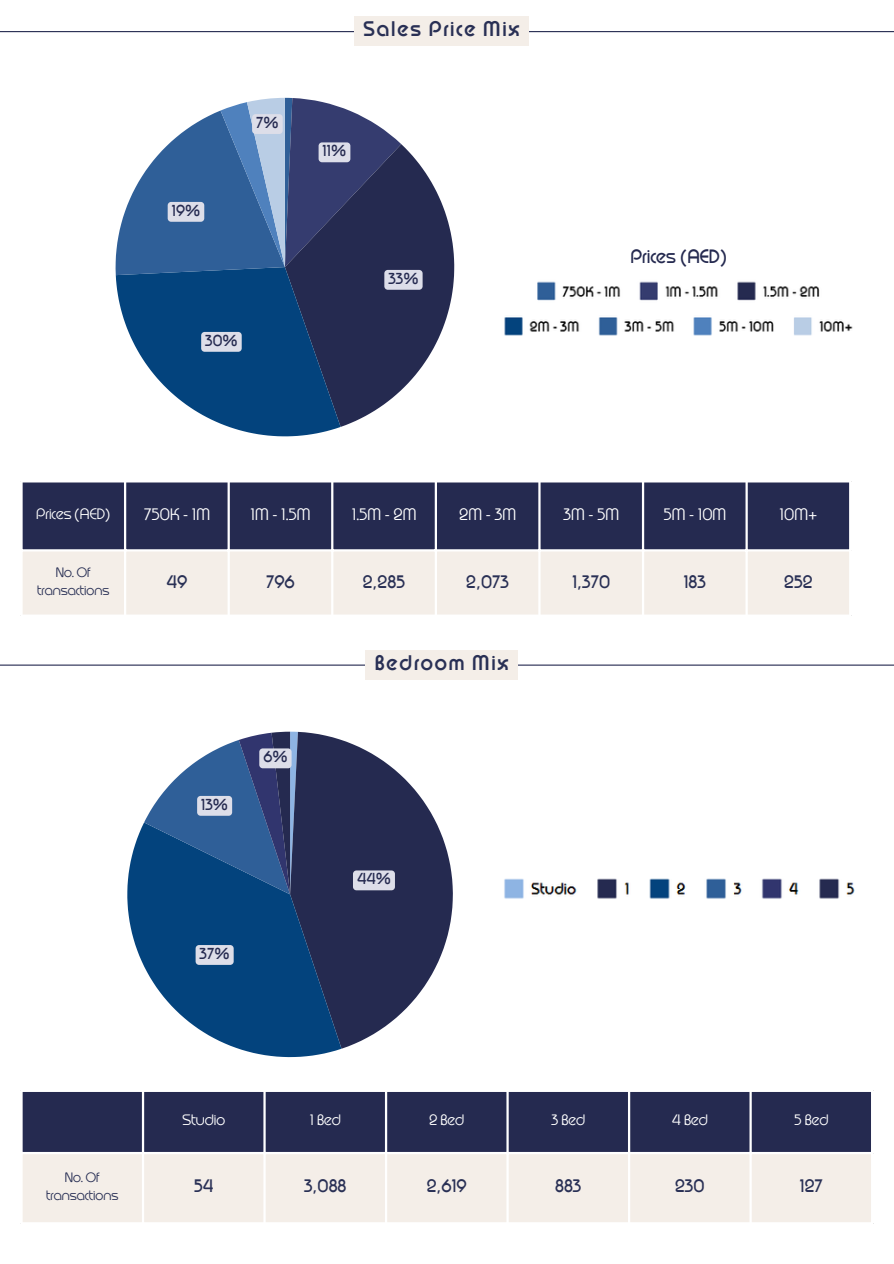
<style>
.page{position:relative;width:894px;height:1264px;background:#fff}
.page>*{position:absolute;margin:0;border:0;box-sizing:border-box;transform-origin:0 0}
.t1{font:700 21px "Arthaus";letter-spacing:.085em;color:#293055}
.t2{font:500 19.2px "Arthaus";color:#252a50}
.t3{font:500 18px "Arthaus";color:#293055}
.t4{font:16.5px "Arthaus";color:#fff}
.t5{font:500 15.75px "Arthaus";color:#252a50}
.t6{font:15px "Arthaus";color:#fff}
.t7{font:13.5px/18px "Arthaus";color:#293055;text-align:center}
</style>
<div class="page">
<svg style="left:401px;top:144px;width:53px;height:247px;fill:#252a50"></svg>
<svg style="left:115px;top:98px;width:286px;height:338px"></svg>
<hr style="left:0;top:31px;width:893px;height:1px;background:#252a50">
<div style="left:23px;top:482px;width:825px;height:67px;background:#252a50"></div>
<div style="left:23px;top:551px;width:825px;height:63px;background:#f4eee8"></div>
<hr style="left:124px;top:482px;width:2px;height:132px;background:#fff">
<hr style="left:227px;top:482px;width:3px;height:132px;background:#fff">
<hr style="left:331px;top:482px;width:2px;height:132px;background:#fff">
<hr style="left:434px;top:482px;width:3px;height:132px;background:#fff">
<hr style="left:538px;top:482px;width:2px;height:132px;background:#fff">
<hr style="left:641px;top:482px;width:3px;height:132px;background:#fff">
<hr style="left:745px;top:482px;width:2px;height:132px;background:#fff">
<svg style="left:298px;top:732px;width:155px;height:316px;fill:#252a50"></svg>
<svg style="left:127px;top:822px;width:214px;height:235px;fill:#03437d"></svg>
<svg style="left:144px;top:731px;width:154px;height:163px"></svg>
<hr style="left:0;top:664px;width:893px;height:1px;background:#252a50">
<div style="left:23px;top:1092px;width:847px;height:59px;background:#252a50"></div>
<div style="left:23px;top:1154px;width:847px;height:68px;background:#f4eee8"></div>
<hr style="left:142px;top:1091px;width:2px;height:131px;background:#fff">
<hr style="left:263px;top:1091px;width:2px;height:131px;background:#fff">
<hr style="left:385px;top:1091px;width:2px;height:131px;background:#fff">
<hr style="left:506px;top:1091px;width:2px;height:131px;background:#fff">
<hr style="left:627px;top:1091px;width:3px;height:131px;background:#fff">
<hr style="left:749px;top:1091px;width:2px;height:131px;background:#fff">
<img style="left:504px;top:281px;width:349px;height:55px">
<img style="left:504px;top:878px;width:351px;height:21px">
<div style="left:354px;top:16px;width:175px;height:30px;background:#f4eee8"></div>
<div style="left:365px;top:649px;width:152px;height:30px;background:#f4eee8"></div>
<div style="left:318px;top:142px;width:32px;height:20px;background:#dddee9;border-radius:3px"></div>
<div style="left:353px;top:870px;width:42px;height:20px;background:#dddee9;border-radius:3px"></div>
<div style="left:384px;top:270px;width:38px;height:20px;background:#dddee9;border-radius:3px"></div>
<div style="left:201px;top:332px;width:41px;height:20px;background:#dddee9;border-radius:3px"></div>
<div style="left:168px;top:202px;width:36px;height:20px;background:#dddee9;border-radius:3px"></div>
<div style="left:252px;top:114px;width:30px;height:20px;background:#dddee9;border-radius:3px"></div>
<div style="left:195px;top:945px;width:38px;height:19px;background:#dddee9;border-radius:3px"></div>
<div style="left:197px;top:796px;width:35px;height:19px;background:#dddee9;border-radius:3px"></div>
<div style="left:259px;top:748px;width:32px;height:20px;background:#dddee9;border-radius:3px"></div>
<p class="t5" style="left:172px;top:204px;width:30px">19%</p>
<p class="t5" style="left:256px;top:116px;width:24px">7%</p>
<p class="t5" style="left:205px;top:334px;width:34px">30%</p>
<p class="t1" style="left:363px;top:20px;width:157px">Sales Price Mix</p>
<p class="t5" style="left:322px;top:144px;width:25px">11%</p>
<p class="t5" style="left:388px;top:272px;width:32px">33%</p>
<p class="t2" style="left:630px;top:248px;width:98px">Prices (AED)</p>
<h1 class="t6" style="left:36px;top:507px;width:75px">Prices (AED)</h1>
<p class="t4" style="left:144px;top:507px;width:68px">750K - 1M</p>
<p class="t4" style="left:250px;top:507px;width:62px">1M - 1.5M</p>
<p class="t4" style="left:351px;top:507px;width:66px">1.5M - 2M</p>
<p class="t4" style="left:459px;top:507px;width:58px">2M-3M</p>
<p class="t4" style="left:563px;top:507px;width:57px">3M-5M</p>
<p class="t4" style="left:663px;top:507px;width:64px">5M - 10M</p>
<p class="t4" style="left:779px;top:507px;width:39px">10M+</p>
<h1 class="t7" style="left:37px;top:565px;width:74px">No. Of transactions</h1>
<p class="t3" style="left:166px;top:574px;width:22px">49</p>
<p class="t3" style="left:266px;top:574px;width:30px">796</p>
<p class="t3" style="left:363px;top:574px;width:44px">2,285</p>
<p class="t3" style="left:466px;top:574px;width:44px">2,073</p>
<p class="t3" style="left:572px;top:574px;width:39px">1,370</p>
<p class="t3" style="left:683px;top:574px;width:24px">183</p>
<p class="t3" style="left:784px;top:574px;width:30px">252</p>
<p class="t5" style="left:201px;top:798px;width:28px">13%</p>
<p class="t5" style="left:263px;top:750px;width:26px">6%</p>
<p class="t5" style="left:199px;top:947px;width:31px">37%</p>
<p class="t1" style="left:374px;top:654px;width:135px">Bedroom Mix</p>
<p class="t5" style="left:357px;top:872px;width:35px">44%</p>
<p class="t6" style="left:182px;top:1113px;width:44px">Studio</p>
<p class="t6" style="left:310px;top:1113px;width:33px">1 Bed</p>
<p class="t6" style="left:429px;top:1113px;width:37px">2 Bed</p>
<p class="t6" style="left:551px;top:1113px;width:36px">3 Bed</p>
<p class="t6" style="left:671px;top:1113px;width:37px">4 Bed</p>
<p class="t6" style="left:794px;top:1113px;width:36px">5 Bed</p>
<p class="t7" style="left:46px;top:1169px;width:74px">No. Of transactions</p>
<p class="t3" style="left:194px;top:1178px;width:21px">54</p>
<p class="t3" style="left:304px;top:1178px;width:44px">3,088</p>
<p class="t3" style="left:426px;top:1178px;width:42px">2,619</p>
<h1 class="t3" style="left:555px;top:1178px;width:28px">883</h1>
<p class="t3" style="left:675px;top:1178px;width:31px">230</p>
<p class="t3" style="left:799px;top:1178px;width:24px">127</p>
</div>
